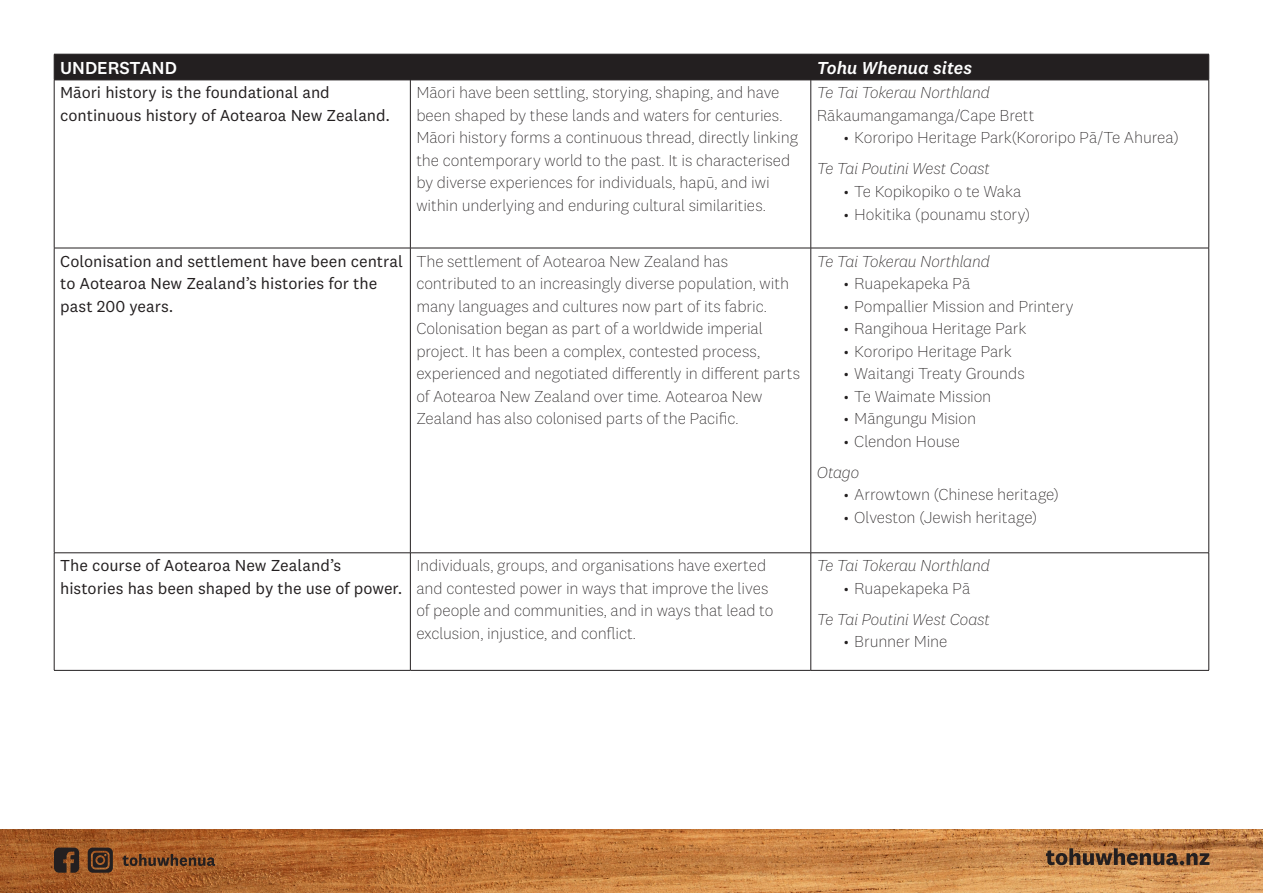
<style>
.page{position:relative;width:1263px;height:893px;background:#fff}
.page>*{position:absolute;margin:0;border:0;box-sizing:border-box;transform-origin:0 0}
.t1{font:italic 500 18px "National 2";color:#fff}
.t2{font:500 18px "National 2";color:#fff}
.body{font:200 16.5px/22.5px "National 2";letter-spacing:-.005em;color:#231f20}
.body-2{font:16.5px/22.5px "National 2";color:#231f20}
.body-3{font:italic 200 16.5px "National 2";letter-spacing:-.01em;color:#231f20}
</style>
<div class="page">
<img style="left:0;top:829px;width:1263px;height:64px">
<svg style="left:1046px;top:848px;width:163px;height:17px;background:#7f5938"></svg>
<svg style="left:54px;top:848px;width:25px;height:25px"></svg>
<svg style="left:88px;top:848px;width:25px;height:25px"></svg>
<svg style="left:122px;top:854px;width:93px;height:12px"></svg>
<div style="left:54px;top:54px;width:1155px;height:26px;background:#231f20"></div>
<hr style="left:54px;top:80px;width:356px;height:1px;background:#231f20">
<hr style="left:54px;top:80px;width:1px;height:168px;background:#231f20">
<hr style="left:410px;top:80px;width:401px;height:1px;background:#231f20">
<hr style="left:410px;top:80px;width:1px;height:168px;background:#231f20">
<hr style="left:811px;top:80px;width:398px;height:1px;background:#231f20">
<hr style="left:810px;top:80px;width:1px;height:168px;background:#231f20">
<hr style="left:1208px;top:80px;width:1px;height:168px;background:#231f20">
<hr style="left:54px;top:248px;width:356px;height:1px;background:#231f20">
<hr style="left:54px;top:248px;width:1px;height:305px;background:#231f20">
<hr style="left:410px;top:248px;width:401px;height:1px;background:#231f20">
<hr style="left:410px;top:248px;width:1px;height:305px;background:#231f20">
<hr style="left:811px;top:248px;width:398px;height:1px;background:#231f20">
<hr style="left:810px;top:248px;width:1px;height:305px;background:#231f20">
<hr style="left:1208px;top:248px;width:1px;height:305px;background:#231f20">
<hr style="left:54px;top:553px;width:356px;height:1px;background:#231f20">
<hr style="left:54px;top:553px;width:1px;height:117px;background:#231f20">
<hr style="left:410px;top:553px;width:401px;height:1px;background:#231f20">
<hr style="left:410px;top:553px;width:1px;height:117px;background:#231f20">
<hr style="left:811px;top:553px;width:398px;height:1px;background:#231f20">
<hr style="left:810px;top:553px;width:1px;height:117px;background:#231f20">
<hr style="left:1208px;top:553px;width:1px;height:117px;background:#231f20">
<hr style="left:54px;top:670px;width:356px;height:1px;background:#231f20">
<hr style="left:410px;top:670px;width:401px;height:1px;background:#231f20">
<hr style="left:811px;top:670px;width:398px;height:1px;background:#231f20">
<p class="t2" style="left:60px;top:57px;width:118px">UNDERSTAND</p>
<p class="t1" style="left:817px;top:57px;width:157px">Tohu Whenua sites</p>
<p class="body-2" style="left:60px;top:81px;width:332px">Māori history is the foundational and continuous history of Aotearoa New Zealand.</p>
<p class="body" style="left:416px;top:82px;width:383px">Māori have been settling, storying, shaping, and have been shaped by these lands and waters for centuries.<br>Māori history forms a continuous thread, directly linking the contemporary world to the past. It is characterised by diverse experiences for individuals, hapū, and iwi within underlying and enduring cultural similarities.</p>
<p class="body-3" style="left:817px;top:84px;width:175px">Te Tai Tokerau Northland</p>
<p class="body" style="left:817px;top:104px;width:219px">Rākaumangamanga/Cape Brett</p>
<p class="body" style="left:844px;top:127px;width:336px">• Kororipo Heritage Park(Kororipo Pā/Te Ahurea)</p>
<p class="body-3" style="left:817px;top:160px;width:174px">Te Tai Poutini West Coast</p>
<p class="body" style="left:844px;top:180px;width:179px">• Te Kopikopiko o te Waka</p>
<p class="body" style="left:844px;top:203px;width:188px">• Hokitika (pounamu story)</p>
<p class="body-2" style="left:60px;top:250px;width:344px">Colonisation and settlement have been central to Aotearoa New Zealand’s histories for the past 200 years.</p>
<p class="body" style="left:416px;top:250px;width:385px">The settlement of Aotearoa New Zealand has contributed to an increasingly diverse population, with many languages and cultures now part of its fabric.<br>Colonisation began as part of a worldwide imperial project. It has been a complex, contested process, experienced and negotiated differently in different parts of Aotearoa New Zealand over time. Aotearoa New Zealand has also colonised parts of the Pacific.</p>
<p class="body-3" style="left:817px;top:252px;width:175px">Te Tai Tokerau Northland</p>
<p class="body" style="left:844px;top:272px;width:128px">• Ruapekapeka Pā</p>
<p class="body" style="left:844px;top:295px;width:231px">• Pompallier Mission and Printery</p>
<p class="body" style="left:844px;top:317px;width:184px">• Rangihoua Heritage Park</p>
<p class="body" style="left:844px;top:340px;width:170px">• Kororipo Heritage Park</p>
<p class="body" style="left:844px;top:362px;width:182px">• Waitangi Treaty Grounds</p>
<p class="body" style="left:844px;top:385px;width:149px">• Te Waimate Mission</p>
<p class="body" style="left:844px;top:407px;width:134px">• Māngungu Mision</p>
<p class="body" style="left:844px;top:430px;width:118px">• Clendon House</p>
<p class="body-3" style="left:817px;top:463px;width:44px">Otago</p>
<p class="body" style="left:844px;top:483px;width:216px">• Arrowtown (Chinese heritage)</p>
<p class="body" style="left:844px;top:506px;width:195px">• Olveston (Jewish heritage)</p>
<p class="body-2" style="left:60px;top:554px;width:344px">The course of Aotearoa New Zealand’s histories has been shaped by the use of power.</p>
<p class="body" style="left:416px;top:554px;width:359px">Individuals, groups, and organisations have exerted and contested power in ways that improve the lives of people and communities, and in ways that lead to exclusion, injustice, and conflict.</p>
<p class="body-3" style="left:817px;top:557px;width:175px">Te Tai Tokerau Northland</p>
<p class="body" style="left:844px;top:577px;width:128px">• Ruapekapeka Pā</p>
<p class="body-3" style="left:817px;top:610px;width:174px">Te Tai Poutini West Coast</p>
<p class="body" style="left:844px;top:630px;width:105px">• Brunner Mine</p>
</div>
